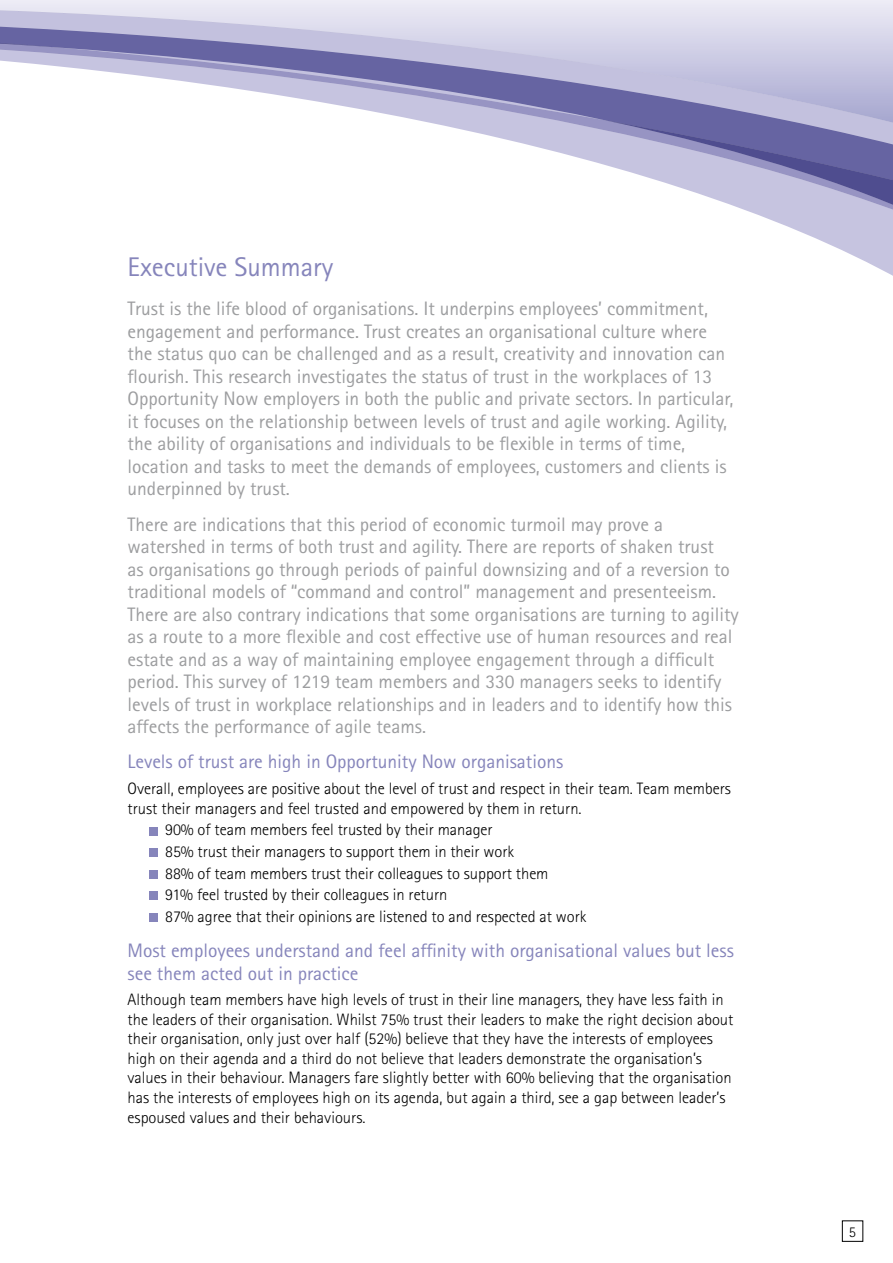
<style>
.page{position:relative;width:893px;height:1263px;background:#fff}
.page>*{position:absolute;margin:0;border:0;box-sizing:border-box;transform-origin:0 0}
.t1{font:27px "Rotis Sans Serif";color:#8685bb}
.t2{font:19.5px/22.5px "Rotis Sans Serif";color:#9c9d9f}
.t3{font:19.5px/22.5px "Rotis Sans Serif";color:#8685bb}
.t4{font:300 16.5px/19.5px "Rotis Sans Serif";color:#000}
</style>
<div class="page">
<svg style="left:0;top:0;width:893px;height:276px"></svg>
<div style="left:842px;top:1220px;width:21px;height:22px;border:1px solid #000"></div>
<div style="left:149px;top:827px;width:8px;height:8px;background:#8685bb"></div>
<div style="left:149px;top:848px;width:8px;height:9px;background:#8685bb"></div>
<div style="left:149px;top:870px;width:8px;height:8px;background:#8685bb"></div>
<div style="left:149px;top:892px;width:8px;height:8px;background:#8685bb"></div>
<div style="left:149px;top:913px;width:8px;height:9px;background:#8685bb"></div>
<h1 class="t1" style="left:128px;top:251px;width:207px">Executive Summary</h1>
<p class="t2" style="left:128px;top:297px;width:607px">Trust is the life blood of organisations. It underpins employees’ commitment, engagement and performance. Trust creates an organisational culture where the status quo can be challenged and as a result, creativity and innovation can flourish. This research investigates the status of trust in the workplaces of 13<br>Opportunity Now employers in both the public and private sectors. In particular, it focuses on the relationship between levels of trust and agile working. Agility, the ability of organisations and individuals to be flexible in terms of time, location and tasks to meet the demands of employees, customers and clients is underpinned by trust.</p>
<p class="t2" style="left:128px;top:512px;width:613px">There are indications that this period of economic turmoil may prove a watershed in terms of both trust and agility. There are reports of shaken trust<br>as organisations go through periods of painful downsizing and of a reversion to traditional models of “command and control” management and presenteeism.<br>There are also contrary indications that some organisations are turning to agility as a route to a more flexible and cost effective use of human resources and real estate and as a way of maintaining employee engagement through a difficult period. This survey of 1219 team members and 330 managers seeks to identify levels of trust in workplace relationships and in leaders and to identify how this affects the performance of agile teams.</p>
<p class="t3" style="left:128px;top:750px;width:437px">Levels of trust are high in Opportunity Now organisations</p>
<p class="t4" style="left:128px;top:779px;width:605px">Overall, employees are positive about the level of trust and respect in their team. Team members trust their managers and feel trusted and empowered by them in return.</p>
<p class="t4" style="left:165px;top:819px;width:423px;line-height:21.6px">90% of team members feel trusted by their manager<br>85% trust their managers to support them in their work<br>88% of team members trust their colleagues to support them<br>91% feel trusted by their colleagues in return<br>87% agree that their opinions are listened to and respected at work</p>
<p class="t3" style="left:128px;top:939px;width:608px">Most employees understand and feel affinity with organisational values but less see them acted out in practice</p>
<p class="t4" style="left:128px;top:990px;width:607px">Although team members have high levels of trust in their line managers, they have less faith in the leaders of their organisation. Whilst 75% trust their leaders to make the right decision about their organisation, only just over half (52%) believe that they have the interests of employees high on their agenda and a third do not believe that leaders demonstrate the organisation’s values in their behaviour. Managers fare slightly better with 60% believing that the organisation has the interests of employees high on its agenda, but again a third, see a gap between leader’s espoused values and their behaviours.</p>
</div>
